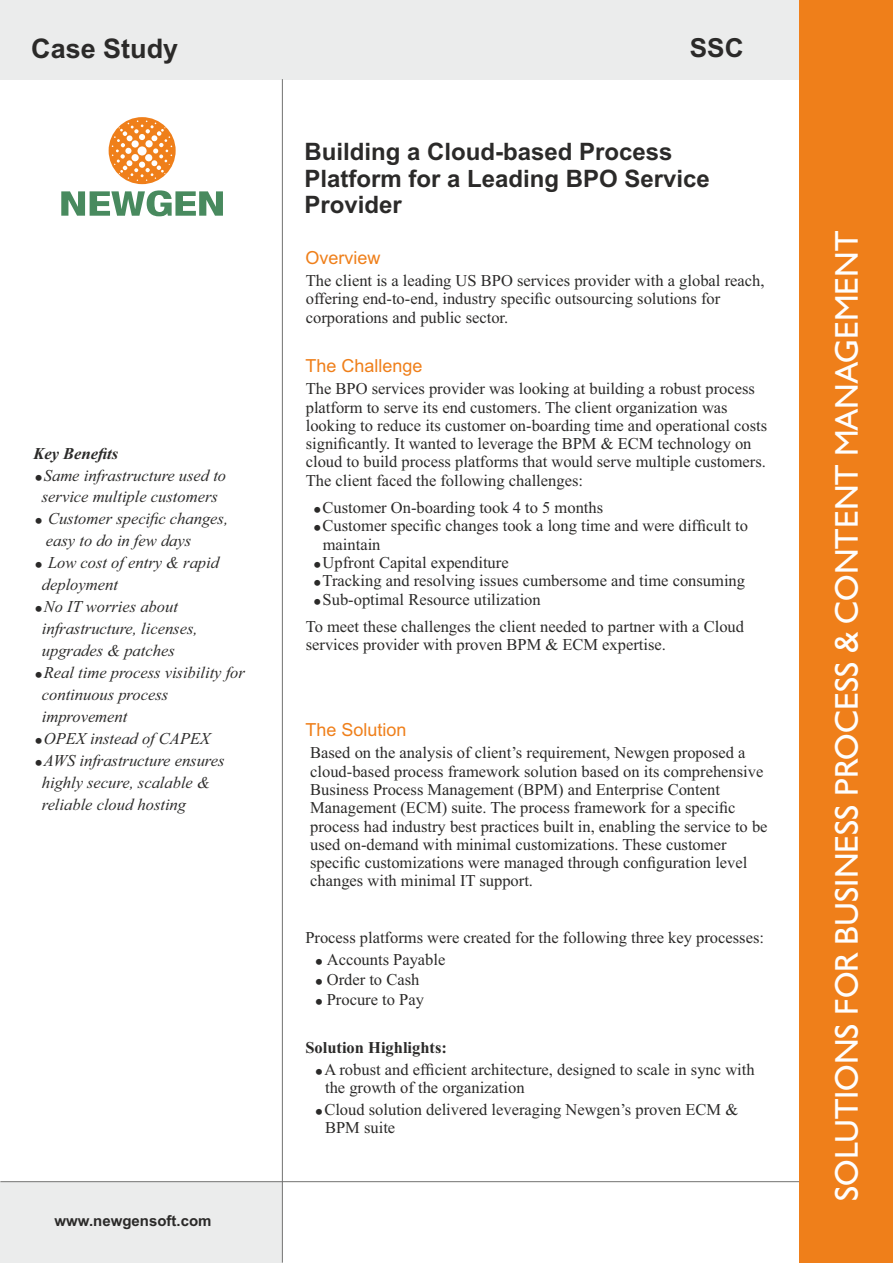
<style>
.page{position:relative;width:893px;height:1263px;background:#fff}
.page>*{position:absolute;margin:0;border:0;box-sizing:border-box;transform-origin:0 0}
.t1{font:33px "Humanist 521 BT";color:#fefefe}
.t2{font:700 27px "Arial";color:#2b2a29}
.t3{font:700 26.25px "Arial";color:#2b2a29}
.t4{font:700 24px/26.8px "Arial";color:#2b2a29}
.t5{font:18px "Arial";color:#ef7f1a}
.t6{font:16.5px/18.3px "Times New Roman";color:#2b2a29}
.t7{font:italic 16.5px "Times New Roman";color:#2b2a29}
.t8{font:700 16.5px "Times New Roman";color:#2b2a29}
.t9{font:italic 700 16.5px "Times New Roman";color:#2b2a29}
.t10{font:700 15px "Arial";color:#2b2a29}
</style>
<div class="page">
<div style="left:0;top:0;width:893px;height:80px;background:#ebecec"></div>
<div style="left:0;top:1182px;width:282px;height:81px;background:#ebecec"></div>
<hr style="left:282px;top:79px;width:1px;height:1184px;background:#727271">
<hr style="left:0;top:1181px;width:800px;height:1px;background:#727271">
<div style="left:799px;top:0;width:94px;height:1263px;background:#ef7f1a"></div>
<svg style="left:61px;top:190px;width:162px;height:26px"></svg>
<div style="left:109px;top:117px;width:67px;height:67px;background:#ef7f1a;border-radius:50%"></div>
<svg style="left:112px;top:120px;width:60px;height:61px"></svg>
<h2 class="t2" style="left:31px;top:38px;width:149px">Case Study</h2>
<p class="t9" style="left:33px;top:447px;width:86px">Key Benefits</p>
<p class="t7" style="left:44px;top:469px;width:184px">Same infrastructure used to</p>
<p class="t7" style="left:42px;top:491px;width:177px">service multiple customers</p>
<p class="t7" style="left:48px;top:513px;width:182px">Customer specific changes,</p>
<p class="t7" style="left:46px;top:535px;width:147px">easy to do in few days</p>
<p class="t7" style="left:48px;top:557px;width:172px">Low cost of entry &amp; rapid</p>
<p class="t7" style="left:42px;top:579px;width:78px">deployment</p>
<p class="t7" style="left:44px;top:601px;width:136px">No IT worries about</p>
<p class="t7" style="left:42px;top:623px;width:157px">infrastructure, licenses,</p>
<p class="t7" style="left:42px;top:644px;width:134px">upgrades &amp; patches</p>
<p class="t7" style="left:44px;top:666px;width:203px">Real time process visibility for</p>
<p class="t7" style="left:42px;top:688px;width:128px">continuous process</p>
<p class="t7" style="left:42px;top:710px;width:87px">improvement</p>
<p class="t7" style="left:44px;top:732px;width:168px">OPEX instead of CAPEX</p>
<p class="t7" style="left:44px;top:754px;width:182px">AWS infrastructure ensures</p>
<p class="t7" style="left:42px;top:776px;width:170px">highly secure, scalable &amp;</p>
<p class="t7" style="left:42px;top:798px;width:146px">reliable cloud hosting</p>
<p class="t10" style="left:55px;top:1215px;width:158px">www.newgensoft.com</p>
<h3 class="t3" style="left:690px;top:38px;width:55px">SSC</h3>
<h3 class="t4" style="left:304px;top:140px;width:407px">Building a Cloud-based Process<br>Platform for a Leading BPO Service<br>Provider</h3>
<p class="t5" style="left:305px;top:251px;width:77px">Overview</p>
<p class="t6" style="left:306px;top:273px;width:460px">The client is a leading US BPO services provider with a global reach, offering end-to-end, industry specific outsourcing solutions for corporations and public sector.</p>
<p class="t5" style="left:305px;top:359px;width:119px">The Challenge</p>
<p class="t6" style="left:306px;top:381px;width:463px">The BPO services provider was looking at building a robust process platform to serve its end customers. The client organization was looking to reduce its customer on-boarding time and operational costs significantly. It wanted to leverage the BPM &amp; ECM technology on cloud to build process platforms that would serve multiple customers.<br>The client faced the following challenges:</p>
<p class="t6" style="left:323px;top:500px;width:427px">Customer On-boarding took 4 to 5 months<br>Customer specific changes took a long time and were difficult to maintain<br>Upfront Capital expenditure<br>Tracking and resolving issues cumbersome and time consuming Sub-optimal Resource utilization</p>
<p class="t6" style="left:306px;top:619px;width:440px">To meet these challenges the client needed to partner with a Cloud services provider with proven BPM &amp; ECM expertise.</p>
<p class="t5" style="left:305px;top:723px;width:103px">The Solution</p>
<p class="t6" style="left:310px;top:745px;width:459px">Based on the analysis of client’s requirement, Newgen proposed a cloud-based process framework solution based on its comprehensive Business Process Management (BPM) and Enterprise Content Management (ECM) suite. The process framework for a specific process had industry best practices built in, enabling the service to be used on-demand with minimal customizations. These customer specific customizations were managed through configuration level changes with minimal IT support.</p>
<p class="t6" style="left:327px;top:928px;width:439px;line-height:21.9px;text-indent:-21px">Process platforms were created for the following three key processes:<br>Accounts Payable</p>
<p class="t6" style="left:327px;top:971px;width:99px;line-height:20.1px">Order to Cash<br>Procure to Pay</p>
<p class="t8" style="left:305px;top:1041px;width:143px">Solution Highlights:</p>
<p class="t6" style="left:324px;top:1061px;width:432px">A robust and efficient architecture, designed to scale in sync with the growth of the organization</p>
<p class="t6" style="left:324px;top:1102px;width:415px">Cloud solution delivered leveraging Newgen’s proven ECM &amp;<br>BPM suite</p>
<h1 class="t1" style="left:833px;top:1201px;width:971px;rotate:-90deg">SOLUTIONS FOR BUSINESS PROCESS &amp; CONTENT MANAGEMENT</h1>
</div>
